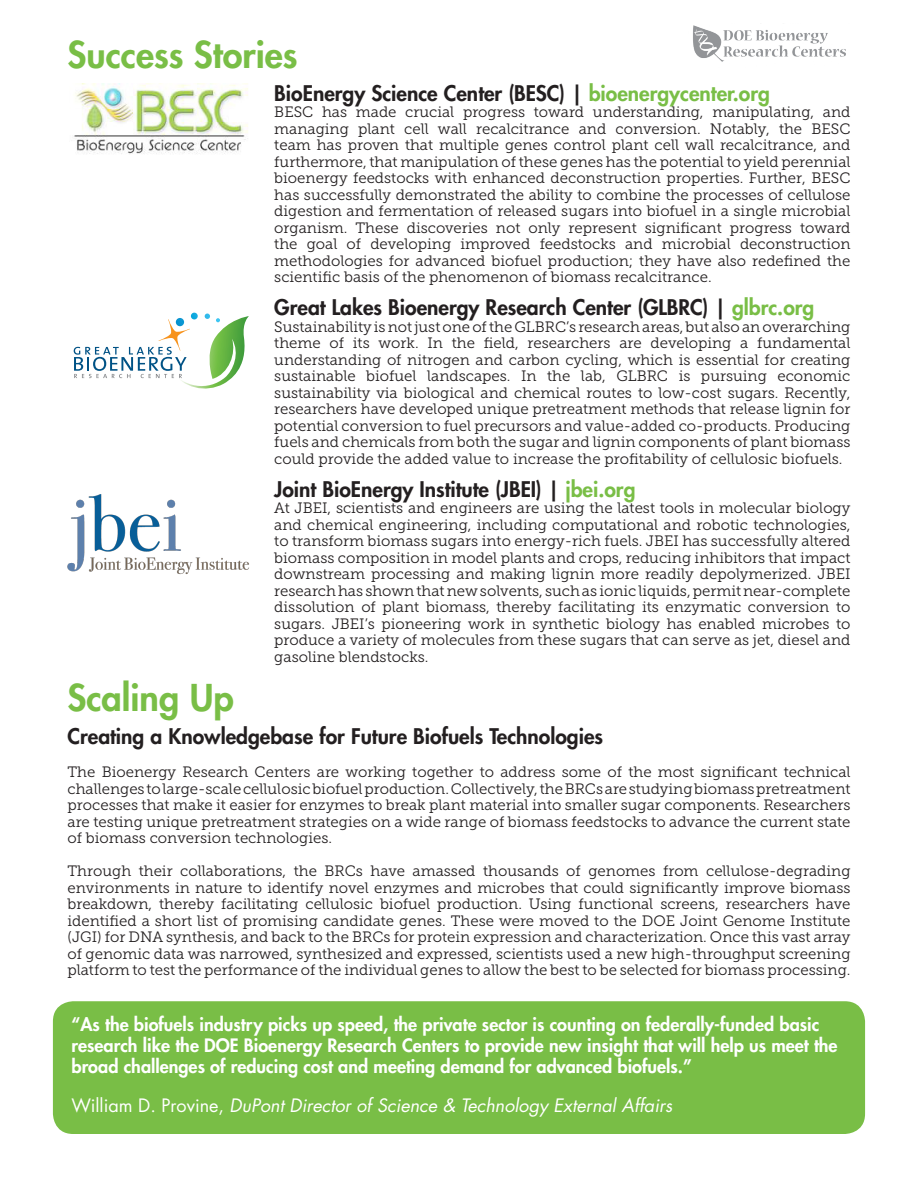
<style>
.page{position:relative;width:918px;height:1188px;background:#fff}
.page>*{position:absolute;margin:0;border:0;box-sizing:border-box;transform-origin:0 0}
.t1{font:800 36px "Futura Std";color:#79be46}
.t2{font:800 21px "Futura Std";color:#231f20}
.Quotes{font:800 18px/21px "Futura Std";color:#fff}
.Quote_Source{font:italic 18px "Futura Std";color:#fff}
.t3{font:15px/16.5px "Museo Slab 300";color:#231f20;text-align:justify}
.s1{color:#79be46}
.s2{font-style:normal}
</style>
<div class="page">
<div style="left:53px;top:1001px;width:812px;height:133px;background:#79be46;border-radius:20px"></div>
<svg style="left:74px;top:313px;width:175px;height:76px"></svg>
<img style="left:74px;top:84px;width:174px;height:70px">
<img style="left:67px;top:494px;width:182px;height:81px">
<img style="left:693px;top:25px;width:153px;height:37px">
<p class="t1" style="left:68px;top:31px;width:232px">Success Stories</p>
<p class="t2" style="left:274px;top:79px;width:497px">BioEnergy Science Center (BESC) | <span class="s1">bioenergycenter.org</span></p>
<p class="t3" style="left:274px;top:104px;width:578px">BESC has made crucial progress toward understanding, manipulating, and managing plant cell wall recalcitrance and conversion. Notably, the BESC team has proven that multiple genes control plant cell wall recalcitrance, and furthermore, that manipulation of these genes has the potential to yield perennial bioenergy feedstocks with enhanced deconstruction properties. Further, BESC has successfully demonstrated the ability to combine the processes of cellulose digestion and fermentation of released sugars into biofuel in a single microbial organism. These discoveries not only represent significant progress toward the goal of developing improved feedstocks and microbial deconstruction methodologies for advanced biofuel production; they have also redefined the scientific basis of the phenomenon of biomass recalcitrance.</p>
<p class="t2" style="left:274px;top:294px;width:542px">Great Lakes Bioenergy Research Center (GLBRC) | <span class="s1">glbrc.org</span></p>
<p class="t3" style="left:274px;top:318px;width:578px">Sustainability is not just one of the GLBRC’s research areas, but also an overarching theme of its work. In the field, researchers are developing a fundamental understanding of nitrogen and carbon cycling, which is essential for creating sustainable biofuel landscapes. In the lab, GLBRC is pursuing economic sustainability via biological and chemical routes to low-cost sugars. Recently, researchers have developed unique pretreatment methods that release lignin for potential conversion to fuel precursors and value-added co-products. Producing fuels and chemicals from both the sugar and lignin components of plant biomass could provide the added value to increase the profitability of cellulosic biofuels.</p>
<p class="t2" style="left:274px;top:475px;width:363px">Joint BioEnergy Institute (JBEI) | <span class="s1">jbei.org</span></p>
<p class="t3" style="left:274px;top:500px;width:578px">At JBEI, scientists and engineers are using the latest tools in molecular biology and chemical engineering, including computational and robotic technologies, to transform biomass sugars into energy-rich fuels. JBEI has successfully altered biomass composition in model plants and crops, reducing inhibitors that impact downstream processing and making lignin more readily depolymerized. JBEI research has shown that new solvents, such as ionic liquids, permit near-complete dissolution of plant biomass, thereby facilitating its enzymatic conversion to sugars. JBEI’s pioneering work in synthetic biology has enabled microbes to produce a variety of molecules from these sugars that can serve as jet, diesel and gasoline blendstocks.</p>
<p class="t1" style="left:68px;top:675px;width:168px">Scaling Up</p>
<p class="t2" style="left:68px;top:723px;width:537px">Creating a Knowledgebase for Future Biofuels Technologies</p>
<p class="t3" style="left:68px;top:764px;width:785px">The Bioenergy Research Centers are working together to address some of the most significant technical challenges to large-scale cellulosic biofuel production. Collectively, the BRCs are studying biomass pretreatment processes that make it easier for enzymes to break plant material into smaller sugar components. Researchers are testing unique pretreatment strategies on a wide range of biomass feedstocks to advance the current state of biomass conversion technologies.</p>
<p class="t3" style="left:68px;top:863px;width:785px">Through their collaborations, the BRCs have amassed thousands of genomes from cellulose-degrading environments in nature to identify novel enzymes and microbes that could significantly improve biomass breakdown, thereby facilitating cellulosic biofuel production. Using functional screens, researchers have identified a short list of promising candidate genes. These were moved to the DOE Joint Genome Institute (JGI) for DNA synthesis, and back to the BRCs for protein expression and characterization. Once this vast array of genomic data was narrowed, synthesized and expressed, scientists used a new high-throughput screening platform to test the performance of the individual genes to allow the best to be selected for biomass processing.</p>
<p class="Quotes" style="left:72px;top:1013px;width:768px">“As the biofuels industry picks up speed, the private sector is counting on federally-funded basic research like the DOE Bioenergy Research Centers to provide new insight that will help us meet the broad challenges of reducing cost and meeting demand for advanced biofuels.”</p>
<p class="Quote_Source" style="left:72px;top:1093px;width:602px"><span class="s2">William D. Provine,</span> DuPont Director of Science &amp; Technology External Affairs</p>
</div>
